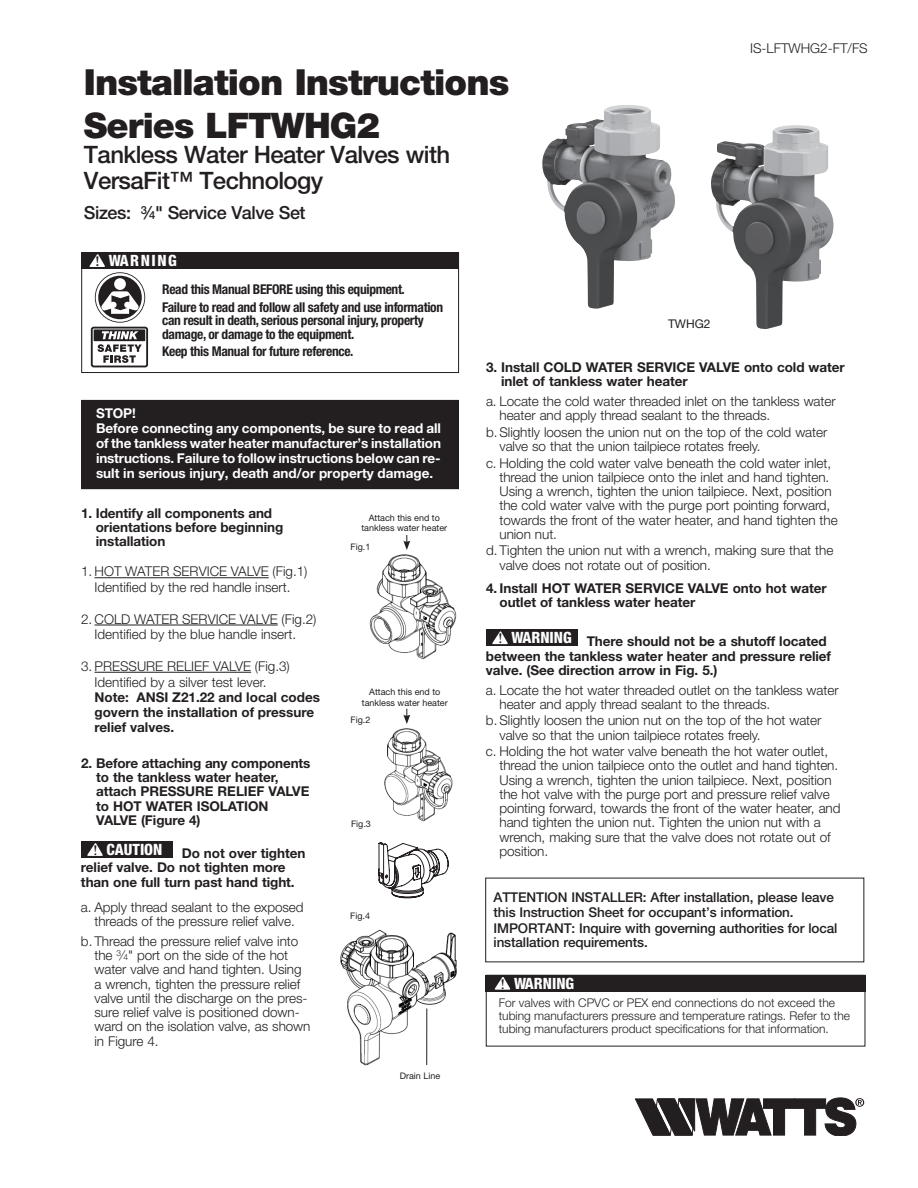
<style>
.page{position:relative;width:918px;height:1188px;background:#fff}
.page>*{position:absolute;margin:0;border:0;box-sizing:border-box;transform-origin:0 0}
.t1{font:900 36px "Helvetica Neue LT Std";letter-spacing:-.025em;color:#231f20}
.t2{font:900 35.25px "Helvetica Neue LT Std";letter-spacing:-.025em;color:#231f20}
.t3{font:500 24px/25.5px "Helvetica Neue LT Std";letter-spacing:-.025em;color:#231f20}
.t4{font:500 18px "Helvetica Neue LT Std";letter-spacing:-.025em;color:#231f20}
.t5{font:800 condensed 15.6px "Helvetica Neue LT Std";color:#fff}
.t6{font:800 condensed 15.6px "Helvetica Neue LT Std";letter-spacing:.1em;color:#fff}
.t7{font:300 13.5px/14.2px "Helvetica Neue LT Std";letter-spacing:-.005em;color:#231f20}
.t8{font:700 13.5px/14.2px "Helvetica Neue LT Std";letter-spacing:-.005em;color:#231f20}
.t9{font:700 13.5px/15px "Helvetica Neue LT Std";letter-spacing:-.005em;color:#fff}
.t10{font:700 condensed 13.5px/17.9px "Helvetica Neue LT Std";letter-spacing:-.025em;color:#231f20}
.t11{font:500 13.5px/14.2px "Helvetica Neue LT Std";letter-spacing:-.01em;color:#231f20}
.t12{font:300 12px/12.8px "Helvetica Neue LT Std";color:#231f20}
.t13{font:12px "Helvetica Neue LT Std";color:#231f20}
.t14{font:9px/10.8px "Helvetica Neue LT Std";color:#231f20;text-align:center}
.s1{font-size:11.1px}
.s2{font-family:"Minion Pro";font-weight:600;font-stretch:normal;font-size:14.55px;color:#231f20}
.s3{font-family:"Minion Pro Semibold Subh";font-weight:400;font-stretch:normal;font-size:14.55px;color:#231f20}
.s4{font-size:8.4px}
</style>
<div class="page">
<svg style="left:635px;top:1098px;width:229px;height:37px"></svg>
<img style="left:340px;top:929px;width:117px;height:137px">
<div style="left:82px;top:401px;width:376px;height:87px;background:#231f20"></div>
<div style="left:81px;top:400px;width:378px;height:89px;border:2px solid #231f20"></div>
<hr style="left:94px;top:577px;width:175px;height:1px;background:#231f20">
<hr style="left:94px;top:625px;width:184px;height:1px;background:#231f20">
<hr style="left:94px;top:672px;width:157px;height:1px;background:#231f20">
<div style="left:81px;top:841px;width:91px;height:17px;background:#231f20"></div>
<svg style="left:87px;top:843px;width:16px;height:13px"></svg>
<svg style="left:378px;top:843px;width:71px;height:55px"></svg>
<img style="left:384px;top:728px;width:69px;height:94px">
<img style="left:369px;top:554px;width:88px;height:106px">
<hr style="left:426px;top:1009px;width:1px;height:56px;background:#231f20">
<svg style="left:403px;top:535px;width:7px;height:15px"></svg>
<svg style="left:403px;top:709px;width:7px;height:15px"></svg>
<div style="left:486px;top:629px;width:91px;height:17px;background:#231f20"></div>
<svg style="left:492px;top:631px;width:16px;height:13px"></svg>
<div style="left:81px;top:252px;width:378px;height:17px;background:#231f20"></div>
<svg style="left:89px;top:254px;width:16px;height:13px"></svg>
<div style="left:91px;top:327px;width:57px;height:40px;border:2px solid #231f20;border-radius:2px"></div>
<div style="left:94px;top:330px;width:51px;height:10px;background:#231f20"></div>
<div style="left:94px;top:329px;width:51px;height:12px;border:1px solid #231f20"></div>
<svg style="left:97px;top:331px;width:45px;height:32px"></svg>
<svg style="left:95px;top:272px;width:50px;height:51px"></svg>
<div style="left:96px;top:273px;width:48px;height:49px;border:3px solid #fff;border-radius:50%"></div>
<div style="left:114px;top:278px;width:12px;height:12px;background:#fff;border-radius:50%"></div>
<svg style="left:101px;top:291px;width:38px;height:23px"></svg>
<div style="left:81px;top:252px;width:378px;height:121px;border:1px solid #231f20"></div>
<div style="left:485px;top:975px;width:380px;height:17px;background:#231f20"></div>
<svg style="left:495px;top:977px;width:15px;height:13px"></svg>
<div style="left:486px;top:975px;width:379px;height:71px;border:1px solid #231f20"></div>
<img style="left:542px;top:105px;width:133px;height:204px">
<img style="left:711px;top:125px;width:123px;height:204px">
<h1 class="t1" style="left:84px;top:61px;width:427px">Installation Instructions</h1>
<h2 class="t2" style="left:84px;top:104px;width:298px">Series LFTWHG2</h2>
<h3 class="t3" style="left:84px;top:142px;width:368px">Tankless Water Heater Valves with<br>VersaFit™ Technology</h3>
<h3 class="t4" style="left:84px;top:202px;width:223px">Sizes: <sup>3</sup>⁄<span class="s1">4</span>" Service Valve Set</h3>
<p class="t6" style="left:96px;top:251px;width:83px"><span class="s2">!</span> WARNING</p>
<p class="t10" style="left:162px;top:280px;width:282px">Read this Manual BEFORE using this equipment.<br>Failure to read and follow all safety and use information</p>
<p class="t10" style="left:162px;top:313px;width:263px;line-height:13.5px">can result in death, serious personal injury, property damage, or damage to the equipment.</p>
<p class="t10" style="left:162px;top:342px;width:193px">Keep this Manual for future reference.</p>
<p class="t7" style="left:750px;top:41px;width:119px">IS-LFTWHG2-FT/FS</p>
<p class="t13" style="left:668px;top:317px;width:44px">TWHG2</p>
<p class="t9" style="left:96px;top:406px;width:347px">STOP!<br>Before connecting any components, be sure to read all of the tankless water heater manufacturer’s installation instructions. Failure to follow instructions below can re&shy;sult in serious injury, death and/or property damage.</p>
<p class="t8" style="left:96px;top:506px;width:189px;text-indent:-15px">1. Identify all components and orientations before beginning installation</p>
<p class="t7" style="left:81px;top:563px;width:228px;line-height:15.8px;text-align:center">1. HOT WATER SERVICE VALVE (Fig.1)<br>Identified by the red handle insert.</p>
<p class="t7" style="left:81px;top:611px;width:237px;line-height:15.8px;text-align:center">2. COLD WATER SERVICE VALVE (Fig.2)<br>Identified by the blue handle insert.</p>
<p class="t7" style="left:94px;top:658px;width:197px;line-height:15.8px;text-indent:-14px">3. PRESSURE RELIEF VALVE (Fig.3)<br>Identified by a silver test lever.</p>
<p class="t8" style="left:94px;top:690px;width:227px">Note: ANSI Z21.22 and local codes govern the installation of pressure</p>
<p class="t8" style="left:94px;top:720px;width:81px">relief valves.</p>
<p class="t8" style="left:96px;top:756px;width:216px;text-indent:-15px">2. Before attaching any components to the tankless water heater, attach PRESSURE RELIEF VALVE to HOT WATER ISOLATION<br>VALVE (Figure 4)</p>
<p class="t5" style="left:93px;top:840px;width:71px"><span class="s3">!</span> CAUTION</p>
<p class="t14" style="left:361px;top:512px;width:87px">Attach this end to tankless water heater</p>
<p class="t14" style="left:351px;top:541px;width:21px">Fig.1</p>
<p class="t14" style="left:362px;top:686px;width:87px">Attach this end to tankless water heater</p>
<p class="t14" style="left:351px;top:715px;width:21px">Fig.2</p>
<p class="t14" style="left:351px;top:819px;width:21px">Fig.3</p>
<p class="t8" style="left:81px;top:846px;width:226px;text-indent:101px">Do not over tighten relief valve. Do not tighten more than one full turn past hand tight.</p>
<p class="t7" style="left:81px;top:900px;width:224px;text-align:center">a. Apply thread sealant to the exposed threads of the pressure relief valve.</p>
<p class="t7" style="left:94px;top:934px;width:217px;text-indent:-13px">b. Thread the pressure relief valve into the <sup>3</sup>⁄<span class="s4">4</span>" port on the side of the hot water valve and hand tighten. Using a wrench, tighten the pressure relief valve until the discharge on the pres&shy;sure relief valve is positioned down&shy;ward on the isolation valve, as shown in Figure 4.</p>
<p class="t14" style="left:350px;top:910px;width:21px">Fig.4</p>
<p class="t14" style="left:400px;top:1071px;width:42px">Drain Line</p>
<p class="t8" style="left:501px;top:360px;width:345px;text-indent:-15px">3. Install COLD WATER SERVICE VALVE onto cold water inlet of tankless water heater</p>
<p class="t7" style="left:500px;top:394px;width:338px;text-indent:-14px">a. Locate the cold water threaded inlet on the tankless water heater and apply thread sealant to the threads.</p>
<p class="t7" style="left:500px;top:425px;width:329px;text-indent:-14px">b. Slightly loosen the union nut on the top of the cold water valve so that the union tailpiece rotates freely.</p>
<p class="t7" style="left:500px;top:455px;width:340px;text-indent:-14px">c. Holding the cold water valve beneath the cold water inlet, thread the union tailpiece onto the inlet and hand tighten.<br>Using a wrench, tighten the union tailpiece. Next, position the cold water valve with the purge port pointing forward, towards the front of the water heater, and hand tighten the union nut.</p>
<p class="t7" style="left:500px;top:543px;width:335px;text-indent:-14px">d. Tighten the union nut with a wrench, making sure that the valve does not rotate out of position.</p>
<p class="t8" style="left:500px;top:580px;width:329px;text-indent:-14px">4. Install HOT WATER SERVICE VALVE onto hot water outlet of tankless water heater</p>
<p class="t8" style="left:486px;top:634px;width:347px;text-indent:12px"><sup>!</sup> <sup>WARNING</sup> There should not be a shutoff located between the tankless water heater and pressure relief valve. (See direction arrow in Fig. 5.)</p>
<p class="t7" style="left:499px;top:682px;width:341px;text-indent:-13px">a. Locate the hot water threaded outlet on the tankless water heater and apply thread sealant to the threads.</p>
<p class="t7" style="left:499px;top:713px;width:323px;text-indent:-13px">b. Slightly loosen the union nut on the top of the hot water valve so that the union tailpiece rotates freely.</p>
<p class="t7" style="left:499px;top:744px;width:343px;text-indent:-13px">c. Holding the hot water valve beneath the hot water outlet, thread the union tailpiece onto the outlet and hand tighten.<br>Using a wrench, tighten the union tailpiece. Next, position the hot valve with the purge port and pressure relief valve pointing forward, towards the front of the water heater, and hand tighten the union nut. Tighten the union nut with a wrench, making sure that the valve does not rotate out of position.</p>
<p class="t11" style="left:494px;top:890px;width:342px">ATTENTION INSTALLER: After installation, please leave this Instruction Sheet for occupant’s information.</p>
<p class="t11" style="left:494px;top:921px;width:345px">IMPORTANT: Inquire with governing authorities for local installation requirements.</p>
<p class="t5" style="left:501px;top:974px;width:75px"><span class="s3">!</span> WARNING</p>
<p class="t12" style="left:499px;top:996px;width:353px">For valves with CPVC or PEX end connections do not exceed the tubing manufacturers pressure and temperature ratings. Refer to the tubing manufacturers product specifications for that information.</p>
</div>
